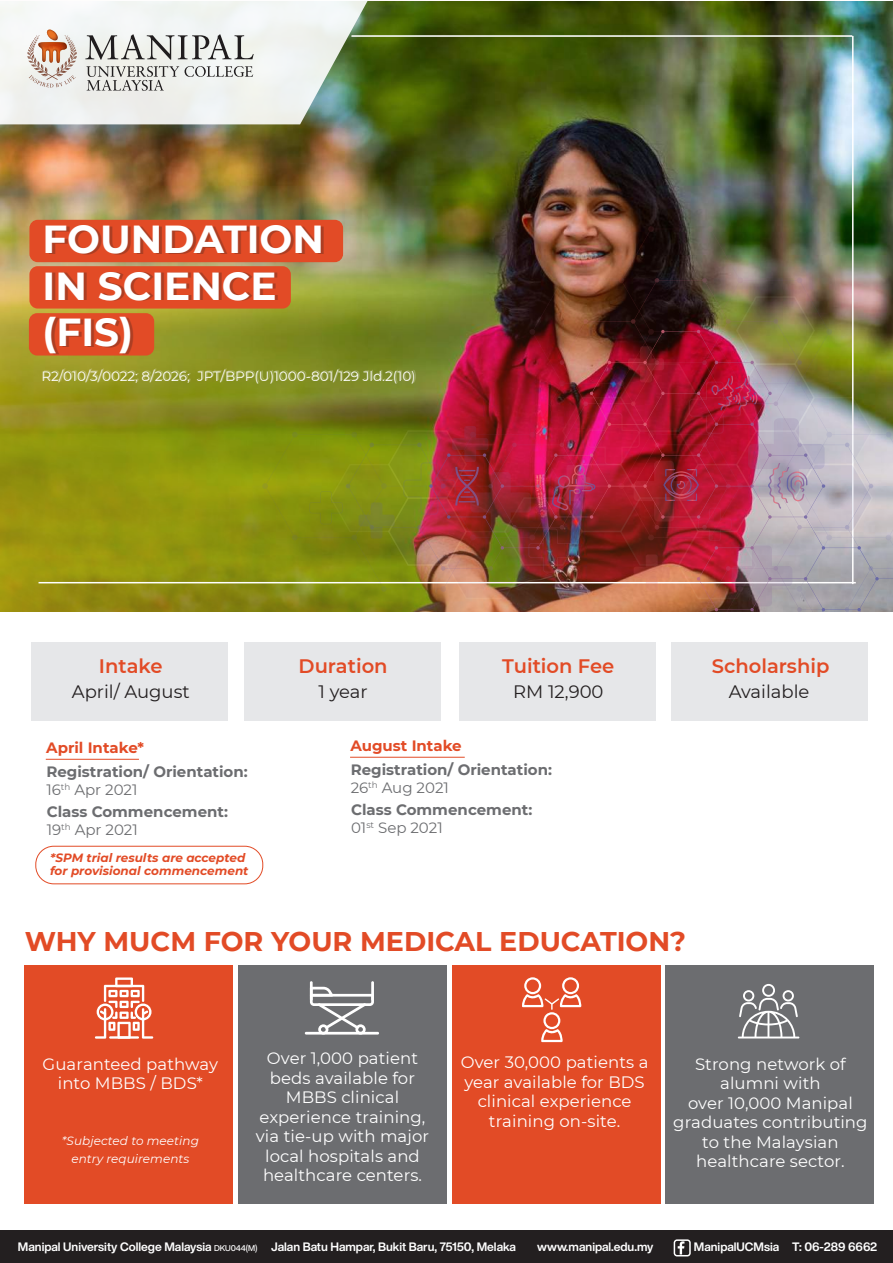
<style>
.page{position:relative;width:893px;height:1263px;background:#fff}
.page>*{position:absolute;margin:0;border:0;box-sizing:border-box;transform-origin:0 0}
.t1{font:700 39px/46.8px "Montserrat";color:#fff}
.t2{font:700 27px "Montserrat";color:#e24b26}
.t3{font:600 19.5px "Montserrat";color:#e24b26}
.t4{font:18px "Montserrat";color:#231f20}
.t5{font:16.5px/19.5px "Montserrat";letter-spacing:.005em;color:#fff;text-align:center}
.t6{font:700 15px/18px "Montserrat";color:#6c6d70}
.t7{font:700 15px "Montserrat";color:#e24b26}
.t8{font:13.5px "Montserrat";color:#fff}
.t9{font:700 12px "Helvetica Now Display";color:#fff}
.t10{font:italic 700 12px/13.5px "Montserrat";color:#e24b26}
.t11{font:italic 12px/18px "Montserrat";letter-spacing:.005em;color:#fff;text-align:center}
.s1{font-weight:400}
.s2{font-weight:500;font-size:8.25px}
</style>
<div class="page">
<img style="left:0;top:1px;width:893px;height:611px">
<hr style="left:351px;top:35px;width:501px;height:2px;background:#fff">
<hr style="left:852px;top:36px;width:1px;height:548px;background:#fff">
<hr style="left:39px;top:582px;width:817px;height:1px;background:#fff">
<svg style="left:0;top:1px;width:371px;height:123px;fill:#f0f3f0"></svg>
<div style="left:29px;top:220px;width:314px;height:42px;background:#e24b26;border-radius:8px"></div>
<div style="left:29px;top:266px;width:262px;height:43px;background:#e24b26;border-radius:8px"></div>
<div style="left:29px;top:313px;width:125px;height:43px;background:#e24b26;border-radius:8px"></div>
<svg style="left:623px;top:280px;width:270px;height:332px;background:#6f5a49"></svg>
<svg style="left:646px;top:362px;width:247px;height:250px;background:#a19c8b"></svg>
<img style="left:309px;top:296px;width:564px;height:310px">
<div style="left:35px;top:846px;width:228px;height:38px;border:1px solid #e24b26;border-radius:18px"></div>
<div style="left:32px;top:642px;width:196px;height:78px;background:#e6e7e9"></div>
<div style="left:245px;top:642px;width:196px;height:78px;background:#e6e7e9"></div>
<div style="left:460px;top:642px;width:196px;height:78px;background:#e6e7e9"></div>
<div style="left:671px;top:642px;width:197px;height:78px;background:#e6e7e9"></div>
<div style="left:25px;top:965px;width:208px;height:239px;background:#e24b26"></div>
<svg style="left:95px;top:977px;width:58px;height:62px"></svg>
<div style="left:238px;top:965px;width:208px;height:239px;background:#6c6d70"></div>
<div style="left:452px;top:965px;width:208px;height:239px;background:#e24b26"></div>
<div style="left:666px;top:965px;width:208px;height:239px;background:#6c6d70"></div>
<hr style="left:371px;top:981px;width:3px;height:20px;background:#fff">
<hr style="left:310px;top:981px;width:3px;height:20px;background:#fff">
<svg style="left:310px;top:987px;width:64px;height:45px"></svg>
<hr style="left:305px;top:1032px;width:74px;height:2px;background:#fff">
<svg style="left:738px;top:984px;width:61px;height:54px"></svg>
<hr style="left:46px;top:759px;width:93px;height:1px;background:#e24b26">
<hr style="left:350px;top:757px;width:115px;height:1px;background:#e24b26">
<svg style="left:522px;top:977px;width:59px;height:65px"></svg>
<div style="left:0;top:1230px;width:893px;height:33px;background:#231f20"></div>
<div style="left:674px;top:1239px;width:17px;height:17px;border:2px solid #fff;border-radius:3px"></div>
<svg style="left:678px;top:1241px;width:6px;height:13px"></svg>
<svg style="left:185px;top:66px;width:68px;height:11px"></svg>
<svg style="left:86px;top:66px;width:93px;height:25px;background:#c4c4c0"></svg>
<svg style="left:27px;top:30px;width:50px;height:57px"></svg>
<svg style="left:85px;top:34px;width:169px;height:26px"></svg>
<h1 class="t1" style="left:43px;top:214px;width:283px">FOUNDATION<br>IN SCIENCE (FIS)</h1>
<p class="t8" style="left:43px;top:366px;width:376px">R2/010/3/0022; 8/2026; JPT/BPP(U)1000-801/129 Jld.2(10)</p>
<p class="t3" style="left:99px;top:652px;width:65px">Intake</p>
<p class="t4" style="left:72px;top:679px;width:120px">April/ August</p>
<p class="t3" style="left:299px;top:652px;width:91px">Duration</p>
<p class="t4" style="left:319px;top:679px;width:51px">1 year</p>
<p class="t3" style="left:502px;top:652px;width:114px">Tuition Fee</p>
<p class="t4" style="left:513px;top:679px;width:92px">RM 12,900</p>
<p class="t7" style="left:46px;top:737px;width:99px">April Intake*</p>
<p class="t7" style="left:350px;top:735px;width:113px">August Intake</p>
<p class="t6" style="left:46px;top:762px;width:203px">Registration/ Orientation:<br><span class="s1">16</span><sup>th</sup> <span class="s1">Apr 2021</span></p>
<p class="t6" style="left:351px;top:759px;width:203px">Registration/ Orientation:<br><span class="s1">26</span><sup>th</sup> <span class="s1">Aug 2021</span></p>
<p class="t6" style="left:47px;top:802px;width:183px">Class Commencement:<br><span class="s1">19</span><sup>th</sup> <span class="s1">Apr 2021</span></p>
<p class="t6" style="left:351px;top:800px;width:183px">Class Commencement:<br><span class="s1">01</span><sup>st</sup> <span class="s1">Sep 2021</span></p>
<p class="t10" style="left:50px;top:850px;width:200px">*SPM trial results are accepted for provisional commencement</p>
<h2 class="t2" style="left:25px;top:921px;width:663px">WHY MUCM FOR YOUR MEDICAL EDUCATION?</h2>
<p class="t3" style="left:712px;top:652px;width:119px">Scholarship</p>
<p class="t4" style="left:729px;top:679px;width:82px">Available</p>
<p class="t5" style="left:43px;top:1054px;width:177px">Guaranteed pathway into MBBS / BDS*</p>
<p class="t11" style="left:62px;top:1131px;width:139px">*Subjected to meeting entry requirements</p>
<p class="t5" style="left:256px;top:1048px;width:175px">Over 1,000 patient beds available for<br>MBBS clinical experience training, via tie-up with major local hospitals and healthcare centers.</p>
<p class="t5" style="left:673px;top:1054px;width:196px">Strong network of alumni with<br>over 10,000 Manipal graduates contributing to the Malaysian healthcare sector.</p>
<p class="t5" style="left:461px;top:1052px;width:189px">Over 30,000 patients a year available for BDS clinical experience training on-site.</p>
<p class="t9" style="left:18px;top:1238px;width:499px">Manipal University College Malaysia <span class="s2">DKU044(M)</span> Jalan Batu Hampar, Bukit Baru, 75150, Melaka</p>
<p class="t9" style="left:537px;top:1238px;width:118px">www.manipal.edu.my</p>
<p class="t9" style="left:694px;top:1238px;width:185px">ManipalUCMsia T: 06-289 6662</p>
</div>
